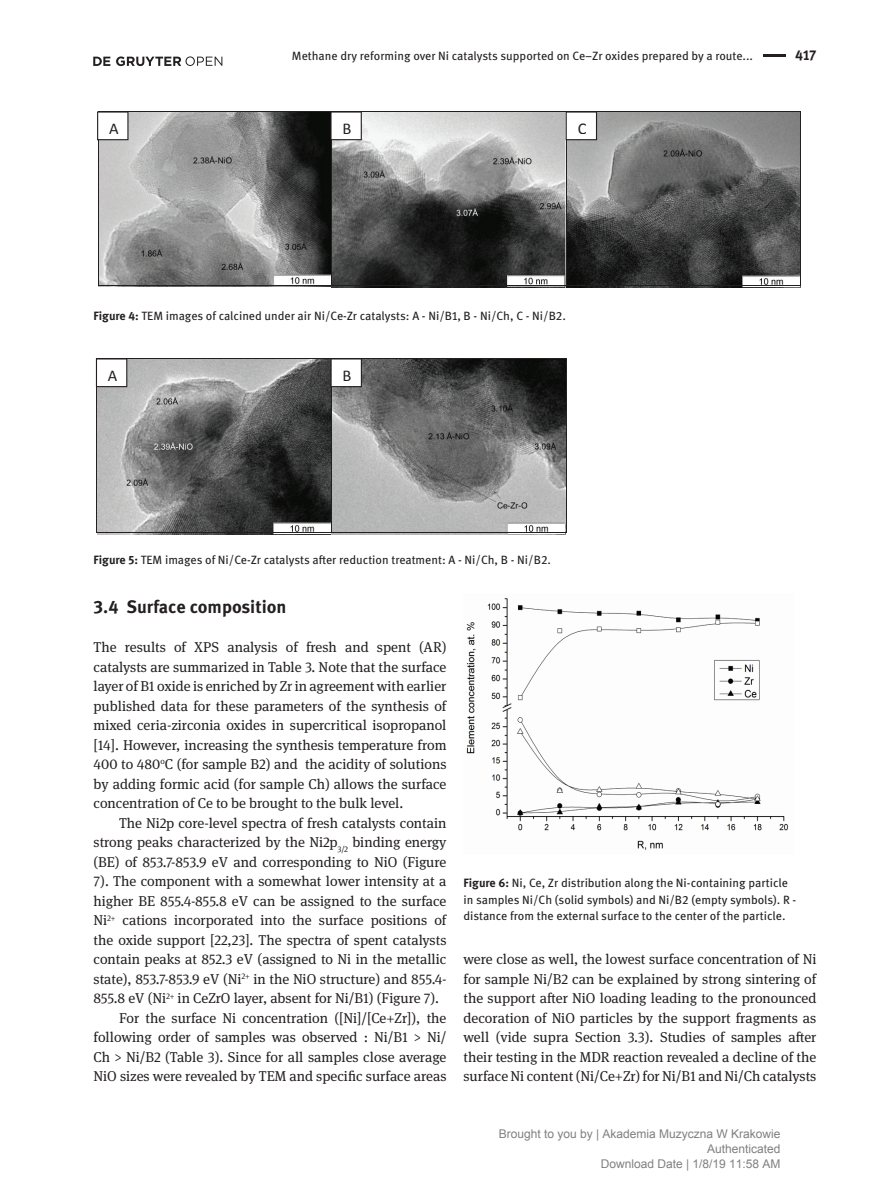
<style>
.page{position:relative;width:893px;height:1191px;background:#fff}
.page>*{position:absolute;margin:0;border:0;box-sizing:border-box;transform-origin:0 0}
.t1{font:700 18px "DG Meta Science";color:#231f20}
.t2{font:16.5px "Calibri";color:#231f20}
.t3{font:14.25px/19.5px "DG Meta Serif Science";color:#231f20;text-align:justify}
.t4{font:700 14.25px "DG Meta Science";color:#231f20}
.t5{font:12px/16.5px "DG Meta Science";color:#231f20}
.t6{font:12px/15px "Arial";color:#808080;text-align:right}
.s1{font-weight:700}
</style>
<div class="page">
<hr style="left:763px;top:55px;width:22px;height:2px;background:#231f20">
<svg style="left:93px;top:56px;width:129px;height:10px"></svg>
<img style="left:98px;top:112px;width:702px;height:175px">
<hr style="left:98px;top:111px;width:233px;height:1px;background:#231f20">
<hr style="left:332px;top:111px;width:234px;height:1px;background:#231f20">
<hr style="left:566px;top:111px;width:234px;height:1px;background:#231f20">
<hr style="left:98px;top:112px;width:1px;height:173px;background:#231f20">
<hr style="left:98px;top:285px;width:233px;height:1px;background:#231f20">
<hr style="left:331px;top:112px;width:1px;height:173px;background:#231f20">
<hr style="left:332px;top:285px;width:234px;height:1px;background:#231f20">
<hr style="left:566px;top:112px;width:1px;height:173px;background:#231f20">
<hr style="left:566px;top:285px;width:234px;height:1px;background:#231f20">
<hr style="left:800px;top:112px;width:1px;height:173px;background:#231f20">
<svg style="left:97px;top:111px;width:31px;height:29px"></svg>
<svg style="left:330px;top:111px;width:32px;height:29px"></svg>
<svg style="left:566px;top:112px;width:31px;height:28px"></svg>
<img style="left:97px;top:359px;width:469px;height:175px">
<hr style="left:97px;top:358px;width:234px;height:1px;background:#231f20">
<hr style="left:332px;top:358px;width:234px;height:1px;background:#231f20">
<hr style="left:96px;top:359px;width:1px;height:173px;background:#231f20">
<hr style="left:97px;top:532px;width:234px;height:1px;background:#231f20">
<hr style="left:331px;top:359px;width:1px;height:173px;background:#231f20">
<hr style="left:332px;top:532px;width:234px;height:1px;background:#231f20">
<hr style="left:566px;top:359px;width:1px;height:173px;background:#231f20">
<svg style="left:96px;top:358px;width:31px;height:29px"></svg>
<svg style="left:331px;top:358px;width:31px;height:29px"></svg>
<img style="left:466px;top:598px;width:323px;height:252px">
<p class="t5" style="left:292px;top:47px;width:463px">Methane dry reforming over Ni catalysts supported on Ce–Zr oxides prepared by a route...</p>
<p class="t4" style="left:795px;top:44px;width:23px">417</p>
<p class="t2" style="left:109px;top:118px;width:11px">A</p>
<p class="t2" style="left:342px;top:118px;width:10px">B</p>
<p class="t2" style="left:578px;top:118px;width:10px">C</p>
<p class="t5" style="left:94px;top:308px;width:474px"><span class="s1">Figure 4:</span> TEM images of calcined under air Ni/Ce-Zr catalysts: A - Ni/B1, B - Ni/Ch, C - Ni/B2.</p>
<p class="t2" style="left:108px;top:365px;width:11px">A</p>
<p class="t2" style="left:343px;top:365px;width:10px">B</p>
<p class="t5" style="left:94px;top:551px;width:459px"><span class="s1">Figure 5:</span> TEM images of Ni/Ce-Zr catalysts after reduction treatment: A - Ni/Ch, B - Ni/B2.</p>
<p class="t1" style="left:94px;top:592px;width:195px">3.4 Surface composition</p>
<p class="t3" style="left:94px;top:637px;width:354px">The results of XPS analysis of fresh and spent (AR) catalysts are summarized in Table 3. Note that the surface layer of B1 oxide is enriched by Zr in agreement with earlier published data for these parameters of the synthesis of mixed ceria-zirconia oxides in supercritical isopropanol [14]. However, increasing the synthesis temperature from 400 to 480<sup>o</sup>C (for sample B2) and the acidity of solutions by adding formic acid (for sample Ch) allows the surface concentration of Ce to be brought to the bulk level.</p>
<p class="t3" style="left:119px;top:812px;width:329px">The Ni2p core-level spectra of fresh catalysts contain</p>
<p class="t3" style="left:94px;top:832px;width:354px">strong peaks characterized by the Ni2p<sub>3/2</sub> binding energy</p>
<p class="t3" style="left:94px;top:851px;width:354px">(BE) of 853.7-853.9 eV and corresponding to NiO (Figure</p>
<p class="t3" style="left:94px;top:871px;width:354px">7). The component with a somewhat lower intensity at a</p>
<p class="t3" style="left:94px;top:890px;width:354px">higher BE 855.4-855.8 eV can be assigned to the surface</p>
<p class="t3" style="left:94px;top:910px;width:354px">Ni<sup>2+</sup> cations incorporated into the surface positions of</p>
<p class="t3" style="left:94px;top:929px;width:354px">the oxide support [22,23]. The spectra of spent catalysts</p>
<p class="t3" style="left:94px;top:949px;width:354px">contain peaks at 852.3 eV (assigned to Ni in the metallic</p>
<p class="t3" style="left:94px;top:968px;width:354px">state), 853.7-853.9 eV (Ni<sup>2+</sup> in the NiO structure) and 855.4-</p>
<p class="t3" style="left:94px;top:988px;width:347px">855.8 eV (Ni<sup>2+</sup> in CeZrO layer, absent for Ni/B1) (Figure 7).</p>
<p class="t3" style="left:119px;top:1007px;width:329px">For the surface Ni concentration ([Ni]/[Ce+Zr]), the</p>
<p class="t3" style="left:94px;top:1027px;width:354px">following order of samples was observed : Ni/B1 &gt; Ni/</p>
<p class="t3" style="left:94px;top:1046px;width:354px">Ch &gt; Ni/B2 (Table 3). Since for all samples close average</p>
<p class="t3" style="left:94px;top:1066px;width:354px">NiO sizes were revealed by TEM and specific surface areas</p>
<p class="t5" style="left:463px;top:874px;width:334px"><span class="s1">Figure 6:</span> Ni, Ce, Zr distribution along the Ni-containing particle in samples Ni/Ch (solid symbols) and Ni/B2 (empty symbols). R - distance from the external surface to the center of the particle.</p>
<p class="t3" style="left:463px;top:949px;width:354px">were close as well, the lowest surface concentration of Ni for sample Ni/B2 can be explained by strong sintering of the support after NiO loading leading to the pronounced decoration of NiO particles by the support fragments as well (vide supra Section 3.3). Studies of samples after their testing in the MDR reaction revealed a decline of the surface Ni content (Ni/Ce+Zr) for Ni/B1 and Ni/Ch catalysts</p>
<p class="t6" style="left:499px;top:1127px;width:283px">Brought to you by | Akademia Muzyczna W Krakowie<br>Authenticated<br>Download Date | 1/8/19 11:58 AM</p>
</div>
